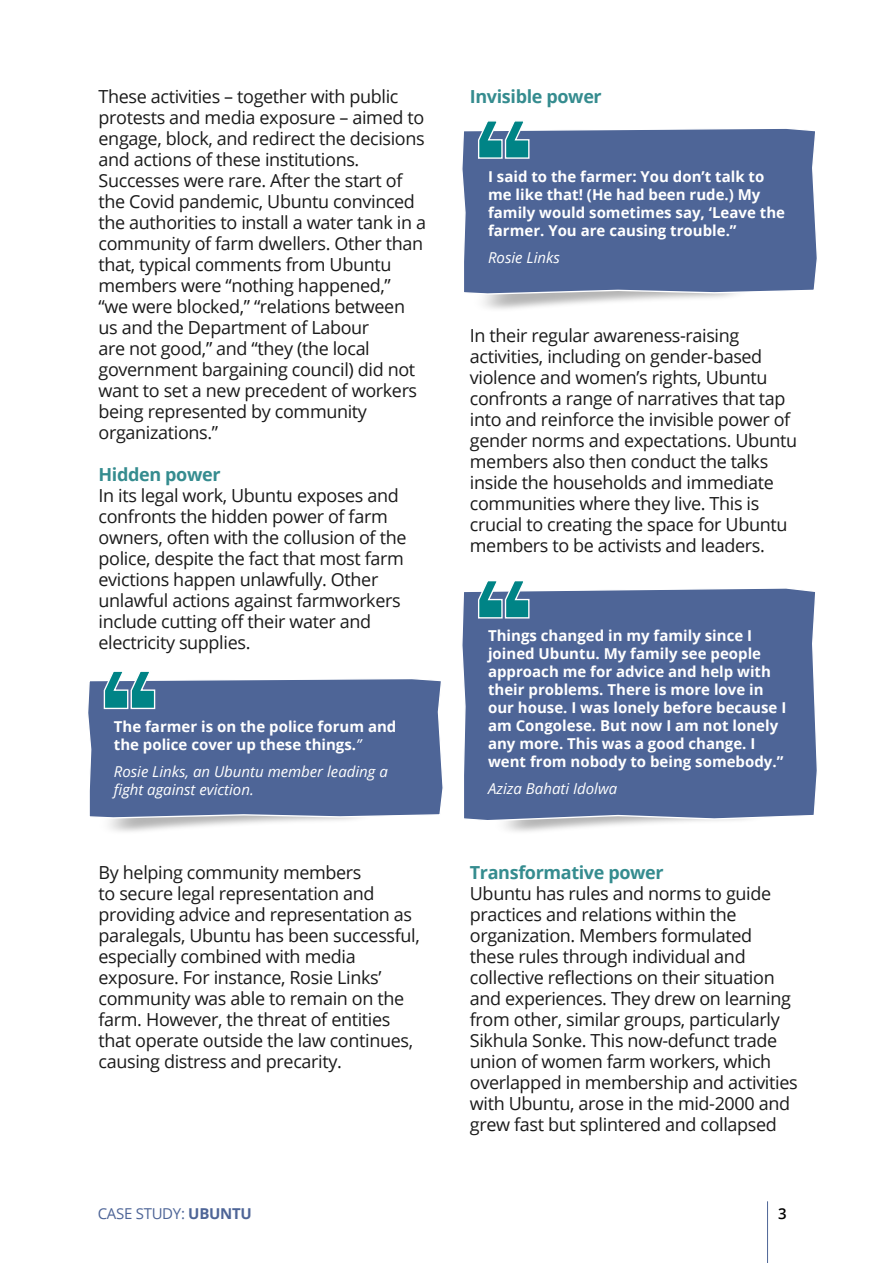
<style>
.page{position:relative;width:893px;height:1263px;background:#fff}
.page>*{position:absolute;margin:0;border:0;box-sizing:border-box;transform-origin:0 0}
.t1{font:18px/21px "Open Sans";letter-spacing:-.02em;color:#1a1a1a}
.t2{font:700 18px "Open Sans";letter-spacing:-.02em;color:#358c8f}
.t3{font:700 15px/18px "Open Sans";color:#fff}
.t4{font:italic 15px/18px "Open Sans";color:#fff}
.t5{font:15px "Open Sans";letter-spacing:-.02em;color:#4e6597}
.t6{font:600 15px "Open Sans";color:#000}
.s1{font-weight:400;font-style:italic}
.s2{font-weight:700}
</style>
<div class="page">
<hr style="left:767px;top:1201px;width:1px;height:62px;background:#4e6597">
<div style="left:88px;top:679px;width:355px;height:140px;background:#4e6597"></div>
<div style="left:462px;top:128px;width:355px;height:167px;background:#4e6597"></div>
<div style="left:462px;top:588px;width:355px;height:234px;background:#4e6597"></div>
<svg style="left:103px;top:671px;width:53px;height:39px"></svg>
<svg style="left:477px;top:121px;width:53px;height:38px"></svg>
<svg style="left:477px;top:581px;width:53px;height:38px"></svg>
<p class="t1" style="left:99px;top:85px;width:329px">These activities – together with public protests and media exposure – aimed to engage, block, and redirect the decisions and actions of these institutions.<br>Successes were rare. After the start of the Covid pandemic, Ubuntu convinced the authorities to install a water tank in a community of farm dwellers. Other than that, typical comments from Ubuntu members were “nothing happened,”<br>“we were blocked,” “relations between us and the Department of Labour<br>are not good,” and “they (the local government bargaining council) did not want to set a new precedent of workers being represented by community organizations.”</p>
<p class="t2" style="left:99px;top:462px;width:123px">Hidden power</p>
<p class="t1" style="left:99px;top:484px;width:309px">In its legal work, Ubuntu exposes and confronts the hidden power of farm owners, often with the collusion of the police, despite the fact that most farm evictions happen unlawfully. Other unlawful actions against farmworkers include cutting off their water and electricity supplies.</p>
<p class="t3" style="left:114px;top:717px;width:284px">The farmer is on the police forum and the police cover up these things.<span class="s1">”</span></p>
<p class="t4" style="left:114px;top:762px;width:275px">Rosie Links, an Ubuntu member leading a fight against eviction.</p>
<p class="t1" style="left:99px;top:861px;width:323px">By helping community members<br>to secure legal representation and providing advice and representation as paralegals, Ubuntu has been successful, especially combined with media exposure. For instance, Rosie Links’ community was able to remain on the farm. However, the threat of entities that operate outside the law continues, causing distress and precarity.</p>
<p class="t2" style="left:470px;top:84px;width:133px">Invisible power</p>
<p class="t3" style="left:488px;top:167px;width:298px">I said to the farmer: You don’t talk to me like that! (He had been rude.) My family would sometimes say, ‘Leave the farmer. You are causing trouble.”</p>
<p class="t4" style="left:488px;top:248px;width:73px">Rosie Links</p>
<p class="t1" style="left:470px;top:324px;width:329px">In their regular awareness-raising activities, including on gender-based violence and women’s rights, Ubuntu confronts a range of narratives that tap into and reinforce the invisible power of gender norms and expectations. Ubuntu members also then conduct the talks inside the households and immediate communities where they live. This is crucial to creating the space for Ubuntu members to be activists and leaders.</p>
<p class="t3" style="left:488px;top:626px;width:300px">Things changed in my family since I joined Ubuntu. My family see people approach me for advice and help with their problems. There is more love in our house. I was lonely before because I am Congolese. But now I am not lonely any more. This was a good change. I went from nobody to being somebody.”</p>
<p class="t4" style="left:488px;top:779px;width:131px">Aziza Bahati Idolwa</p>
<p class="t2" style="left:470px;top:859px;width:195px">Transformative power</p>
<p class="t1" style="left:470px;top:882px;width:329px">Ubuntu has rules and norms to guide practices and relations within the organization. Members formulated these rules through individual and collective reflections on their situation and experiences. They drew on learning from other, similar groups, particularly Sikhula Sonke. This now-defunct trade union of women farm workers, which overlapped in membership and activities with Ubuntu, arose in the mid-2000 and grew fast but splintered and collapsed</p>
<p class="t5" style="left:98px;top:1203px;width:155px">CASE STUDY: <span class="s2">UBUNTU</span></p>
<p class="t6" style="left:778px;top:1203px;width:10px">3</p>
</div>
